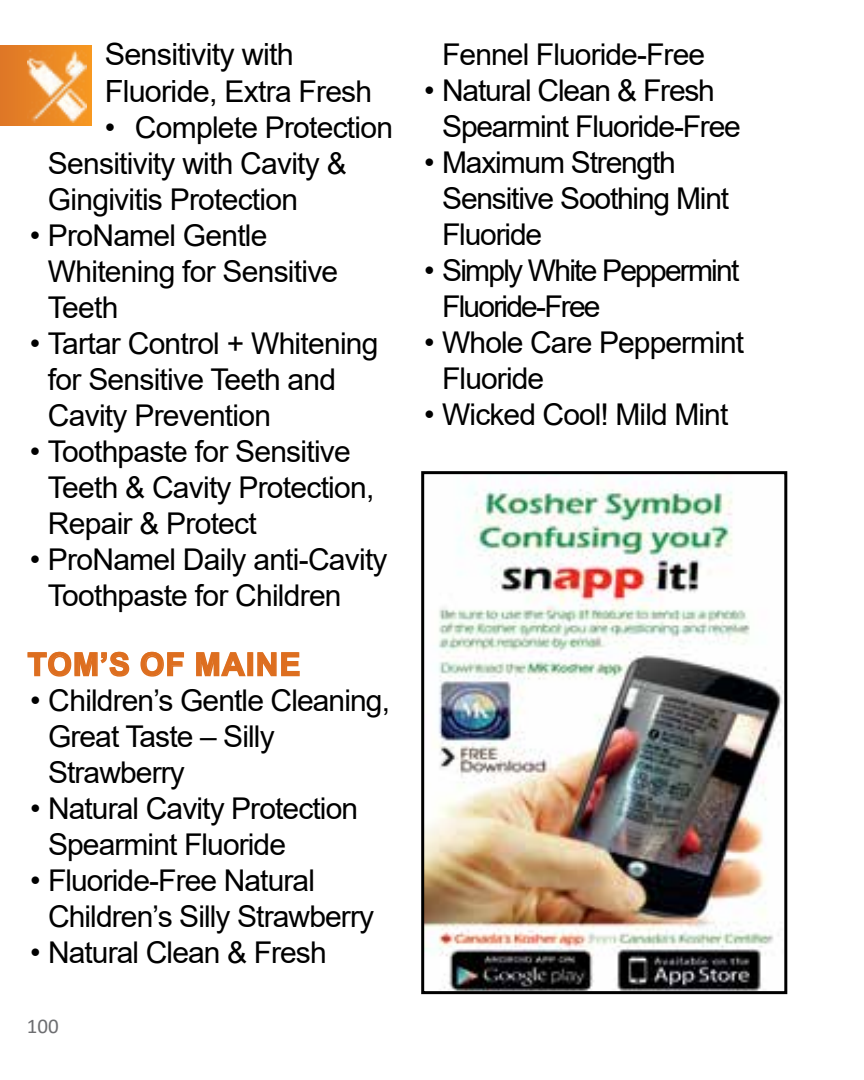
<style>
.page{position:relative;width:864px;height:1080px;background:#fff}
.page>*{position:absolute;margin:0;border:0;box-sizing:border-box;transform-origin:0 0}
.t1{font:700 31.5px "Arial";letter-spacing:.035em;color:#dd6e1f}
.t2{font:30.6px "Arial";letter-spacing:-.025em;color:#000}
.t3{font:30px/36px "Arial";letter-spacing:-.03em;color:#000}
.t4{font:30px/36px "Arial";letter-spacing:-.06em;color:#000}
.t5{font:21px "Calibri";color:#6d6e71}
.s1{font-size:30.6px}
</style>
<div class="page">
<div style="left:0;top:45px;width:91px;height:81px;background:linear-gradient(to right,#de7627,#f69721)"></div>
<img style="left:27px;top:51px;width:60px;height:71px">
<svg style="left:27px;top:651px;width:103px;height:26px"></svg>
<svg style="left:140px;top:651px;width:45px;height:26px"></svg>
<svg style="left:196px;top:652px;width:50px;height:25px"></svg>
<div style="left:247px;top:652px;width:6px;height:24px;border:2px solid #dd6e1f"></div>
<svg style="left:257px;top:652px;width:43px;height:25px"></svg>
<img style="left:425px;top:475px;width:358px;height:515px">
<div style="left:421px;top:471px;width:366px;height:523px;border:3px solid #000"></div>
<p class="t2" style="left:105px;top:34px;width:191px">Sensitivity with</p>
<p class="t3" style="left:105px;top:73px;width:269px"><span class="s1">Fluoride,</span> Extra Fresh</p>
<p class="t3" style="left:48px;top:109px;width:347px;text-indent:57px">• Complete Protection<br>Sensitivity with Cavity &amp;<br>Gingivitis Protection</p>
<p class="t3" style="left:48px;top:217px;width:292px;text-indent:-18px">• ProNamel Gentle<br>Whitening for Sensitive<br>Teeth</p>
<p class="t3" style="left:48px;top:325px;width:332px;text-indent:-18px">• Tartar Control + Whitening for Sensitive Teeth and<br>Cavity Prevention</p>
<p class="t3" style="left:48px;top:433px;width:328px;text-indent:-18px">• Toothpaste for Sensitive<br>Teeth &amp; Cavity Protection,<br>Repair &amp; Protect</p>
<p class="t3" style="left:48px;top:541px;width:341px;text-indent:-18px">• ProNamel Daily anti-Cavity<br>Toothpaste for Children</p>
<p class="t1" style="left:28px;top:642px;width:274px">TOM’S OF MAINE</p>
<p class="t3" style="left:48px;top:683px;width:344px;text-indent:-18px">• Children’s Gentle Cleaning,<br>Great Taste – Silly<br>Strawberry</p>
<p class="t3" style="left:48px;top:791px;width:312px;text-indent:-18px">• Natural Cavity Protection<br>Spearmint Fluoride</p>
<p class="t3" style="left:48px;top:863px;width:328px;text-indent:-18px">• Fluoride-Free Natural<br>Children’s Silly Strawberry</p>
<p class="t3" style="left:30px;top:935px;width:298px">• Natural Clean &amp; Fresh</p>
<p class="t5" style="left:27px;top:1012px;width:33px">100</p>
<p class="t3" style="left:442px;top:36px;width:264px">Fennel Fluoride-Free</p>
<p class="t3" style="left:442px;top:72px;width:300px;text-indent:-18px">• Natural Clean &amp; Fresh<br>Spearmint Fluoride-Free</p>
<p class="t3" style="left:442px;top:144px;width:289px;text-indent:-18px">• Maximum Strength<br>Sensitive Soothing Mint<br>Fluoride</p>
<p class="t4" style="left:442px;top:252px;width:299px;text-indent:-18px">• Simply White Peppermint<br>Fluoride-Free</p>
<p class="t3" style="left:442px;top:324px;width:304px;text-indent:-18px">• Whole Care Peppermint<br>Fluoride</p>
<p class="t3" style="left:424px;top:396px;width:306px">• Wicked Cool! Mild Mint</p>
</div>
